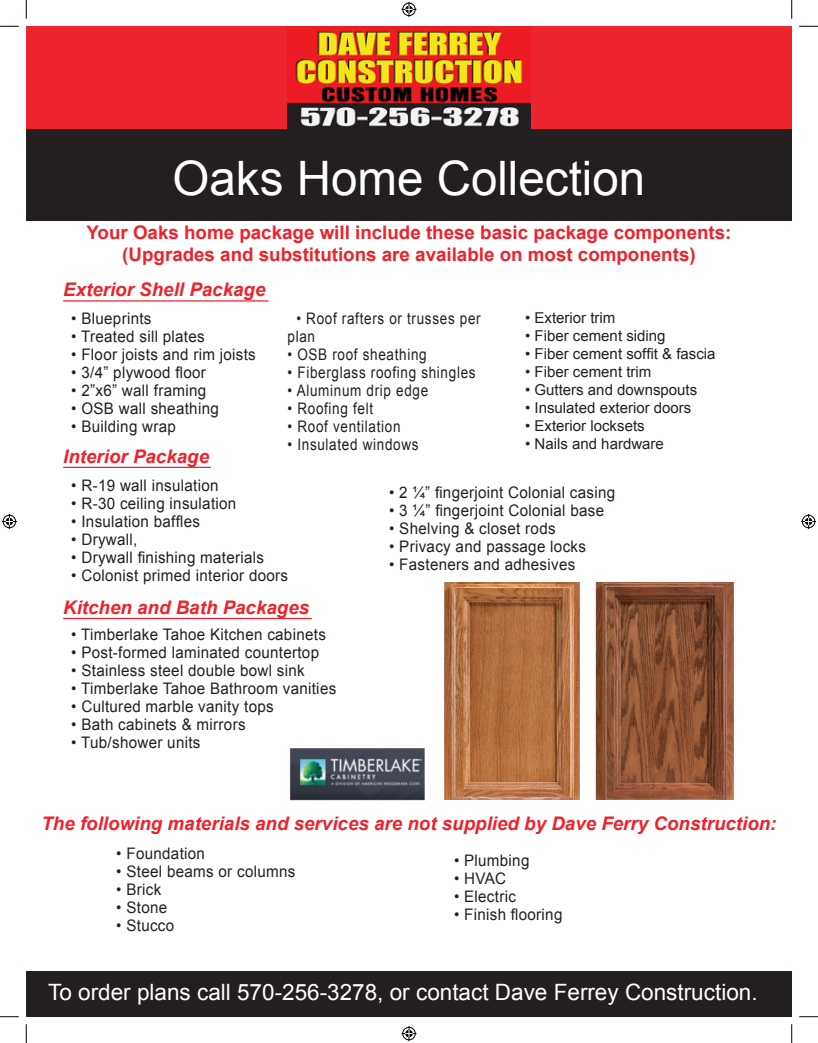
<style>
.page{position:relative;width:818px;height:1043px;background:#fff}
.page>*{position:absolute;margin:0;border:0;box-sizing:border-box;transform-origin:0 0}
.t1{font:47.5px "Arial";color:#fff}
.t2{font:22.5px "Arial";color:#fff}
.t3{font:italic 700 18.75px "Arial";color:#ee222c}
.t4{font:700 18.75px "Arial";color:#ee222c}
.t5{font:15.88px "Arial";letter-spacing:.02em;color:#231f20;scale:.95 1}
.t6{font:15.88px "Arial";letter-spacing:.05em;color:#231f20;scale:.85 1}
.t7{font:15.88px "Arial";letter-spacing:.02em;color:#231f20;scale:.85 1}
.t8{font:15px "Arial";color:#231f20}
</style>
<div class="page">
<div style="left:26px;top:91px;width:765px;height:130px;background:#231f20"></div>
<div style="left:26px;top:26px;width:765px;height:103px;background:#eb242d"></div>
<img style="left:287px;top:31px;width:243px;height:98px">
<hr style="left:63px;top:300px;width:205px;height:1px;background:#ee222c">
<hr style="left:63px;top:467px;width:148px;height:1px;background:#ee222c">
<hr style="left:63px;top:618px;width:249px;height:1px;background:#ee222c">
<img style="left:289px;top:748px;width:136px;height:53px">
<div style="left:26px;top:971px;width:765px;height:45px;background:#231f20"></div>
<img style="left:444px;top:583px;width:290px;height:217px">
<svg style="left:0;top:25px;width:19px;height:2px"></svg>
<svg style="left:799px;top:25px;width:19px;height:2px"></svg>
<svg style="left:0;top:1016px;width:19px;height:1px"></svg>
<svg style="left:799px;top:1016px;width:19px;height:1px"></svg>
<svg style="left:25px;top:0;width:2px;height:19px"></svg>
<svg style="left:25px;top:1024px;width:2px;height:18px"></svg>
<svg style="left:791px;top:0;width:1px;height:19px"></svg>
<svg style="left:791px;top:1024px;width:1px;height:18px"></svg>
<svg style="left:401px;top:2px;width:15px;height:15px"></svg>
<svg style="left:401px;top:1026px;width:15px;height:15px"></svg>
<svg style="left:2px;top:514px;width:15px;height:15px"></svg>
<svg style="left:801px;top:514px;width:15px;height:15px"></svg>
<p class="t1" style="left:172px;top:147px;width:474px">Oaks Home Collection</p>
<p class="t4" style="left:86px;top:220px;width:646px">Your Oaks home package will include these basic package components:</p>
<p class="t4" style="left:122px;top:242px;width:575px">(Upgrades and substitutions are available on most components)</p>
<p class="t3" style="left:63px;top:277px;width:204px">Exterior Shell Package</p>
<p class="t5" style="left:71px;top:308px;width:86px">• Blueprints</p>
<p class="t5" style="left:71px;top:326px;width:142px">• Treated sill plates</p>
<p class="t5" style="left:71px;top:344px;width:196px">• Floor joists and rim joists</p>
<p class="t5" style="left:71px;top:362px;width:143px">• 3/4” plywood floor</p>
<p class="t5" style="left:71px;top:380px;width:143px">• 2”x6” wall framing</p>
<p class="t5" style="left:71px;top:398px;width:157px">• OSB wall sheathing</p>
<p class="t5" style="left:71px;top:416px;width:112px">• Building wrap</p>
<p class="t8" style="left:525px;top:307px;width:92px">• Exterior trim</p>
<p class="t8" style="left:525px;top:325px;width:142px">• Fiber cement siding</p>
<p class="t8" style="left:525px;top:343px;width:192px">• Fiber cement soffit &amp; fascia</p>
<p class="t8" style="left:525px;top:361px;width:128px">• Fiber cement trim</p>
<p class="t8" style="left:525px;top:379px;width:174px">• Gutters and downspouts</p>
<p class="t8" style="left:525px;top:397px;width:168px">• Insulated exterior doors</p>
<p class="t8" style="left:525px;top:415px;width:121px">• Exterior locksets</p>
<p class="t8" style="left:525px;top:433px;width:140px">• Nails and hardware</p>
<p class="t6" style="left:296px;top:308px;width:218px">• Roof rafters or trusses per</p>
<p class="t7" style="left:287px;top:326px;width:34px">plan</p>
<p class="t6" style="left:287px;top:344px;width:165px">• OSB roof sheathing</p>
<p class="t6" style="left:287px;top:362px;width:223px">• Fiberglass roofing shingles</p>
<p class="t6" style="left:287px;top:380px;width:167px">• Aluminum drip edge</p>
<p class="t6" style="left:287px;top:398px;width:102px">• Roofing felt</p>
<p class="t6" style="left:287px;top:416px;width:134px">• Roof ventilation</p>
<p class="t6" style="left:287px;top:434px;width:156px">• Insulated windows</p>
<p class="t3" style="left:63px;top:444px;width:147px">Interior Package</p>
<p class="t5" style="left:71px;top:475px;width:156px">• R-19 wall insulation</p>
<p class="t5" style="left:71px;top:493px;width:175px">• R-30 ceiling insulation</p>
<p class="t5" style="left:71px;top:511px;width:137px">• Insulation baffles</p>
<p class="t5" style="left:71px;top:529px;width:71px">• Drywall,</p>
<p class="t5" style="left:71px;top:547px;width:204px">• Drywall finishing materials</p>
<p class="t5" style="left:71px;top:565px;width:230px">• Colonist primed interior doors</p>
<p class="t5" style="left:389px;top:482px;width:239px">• 2 ¼” fingerjoint Colonial casing</p>
<p class="t5" style="left:389px;top:500px;width:228px">• 3 ¼” fingerjoint Colonial base</p>
<p class="t5" style="left:389px;top:518px;width:177px">• Shelving &amp; closet rods</p>
<p class="t5" style="left:389px;top:536px;width:209px">• Privacy and passage locks</p>
<p class="t5" style="left:389px;top:554px;width:197px">• Fasteners and adhesives</p>
<p class="t3" style="left:63px;top:595px;width:247px">Kitchen and Bath Packages</p>
<p class="t5" style="left:71px;top:624px;width:269px">• Timberlake Tahoe Kitchen cabinets</p>
<p class="t5" style="left:71px;top:642px;width:262px">• Post-formed laminated countertop</p>
<p class="t5" style="left:71px;top:660px;width:247px">• Stainless steel double bowl sink</p>
<p class="t5" style="left:71px;top:678px;width:280px">• Timberlake Tahoe Bathroom vanities</p>
<p class="t5" style="left:71px;top:696px;width:215px">• Cultured marble vanity tops</p>
<p class="t5" style="left:71px;top:714px;width:185px">• Bath cabinets &amp; mirrors</p>
<p class="t5" style="left:71px;top:732px;width:137px">• Tub/shower units</p>
<p class="t3" style="left:41px;top:811px;width:736px">The following materials and services are not supplied by Dave Ferry Construction:</p>
<p class="t5" style="left:116px;top:843px;width:95px">• Foundation</p>
<p class="t5" style="left:116px;top:861px;width:190px">• Steel beams or columns</p>
<p class="t5" style="left:116px;top:879px;width:49px">• Brick</p>
<p class="t5" style="left:116px;top:897px;width:55px">• Stone</p>
<p class="t5" style="left:116px;top:915px;width:62px">• Stucco</p>
<p class="t5" style="left:454px;top:850px;width:81px">• Plumbing</p>
<p class="t5" style="left:454px;top:868px;width:56px">• HVAC</p>
<p class="t5" style="left:454px;top:886px;width:67px">• Electric</p>
<p class="t5" style="left:454px;top:904px;width:116px">• Finish flooring</p>
<p class="t2" style="left:48px;top:977px;width:711px">To order plans call 570-256-3278, or contact Dave Ferrey Construction.</p>
</div>
